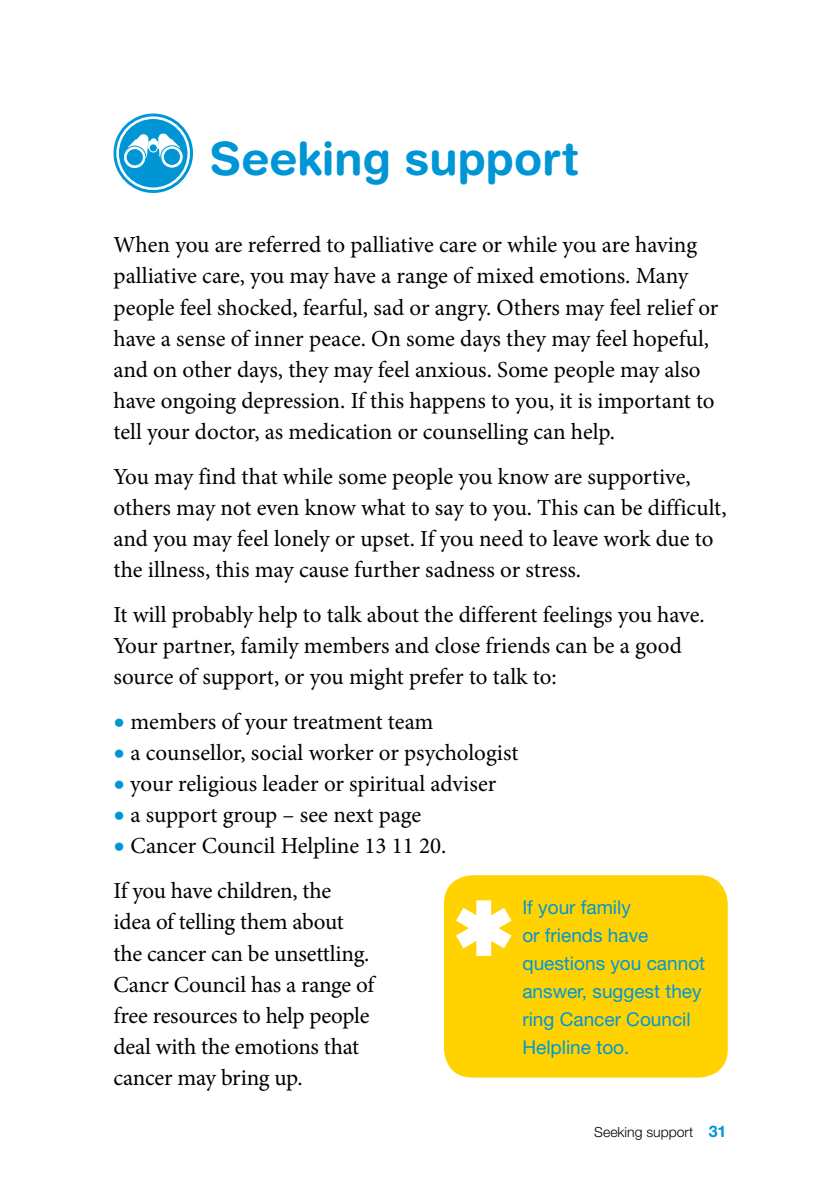
<style>
.page{position:relative;width:840px;height:1191px;background:#fff}
.page>*{position:absolute;margin:0;border:0;box-sizing:border-box;transform-origin:0 0}
.t1{font:700 46px "Helvetica Rounded LT Std";letter-spacing:-.005em;color:#0096d6}
.t2{font:23px/31px "Minion Pro";letter-spacing:-.005em;color:#000}
.t3{font:19px/28px "Helvetica Neue LT Std";color:#0096d6}
.t4{font:300 14px "Helvetica Neue LT Std";color:#000}
.s1{font-family:"Helvetica Rounded LT Std";font-weight:700;color:#0096d6}
.s2{font-weight:700;font-size:16px;color:#0096d6}
</style>
<div class="page">
<svg style="left:113px;top:113px;width:80px;height:80px;background:#2ca8dd"></svg>
<div style="left:116px;top:116px;width:74px;height:74px;border:3px solid #fff;border-radius:50%"></div>
<svg style="left:123px;top:146px;width:23px;height:22px"></svg>
<div style="left:123px;top:146px;width:23px;height:23px;border:1px solid #0096d6;border-radius:50%"></div>
<div style="left:160px;top:145px;width:23px;height:24px;border:1px solid #0096d6;border-radius:50%"></div>
<svg style="left:126px;top:134px;width:56px;height:59px"></svg>
<svg style="left:149px;top:143px;width:9px;height:9px"></svg>
<div style="left:150px;top:144px;width:7px;height:7px;background:#0096d6;border-radius:50%"></div>
<div style="left:443px;top:875px;width:284px;height:202px;background:#ffd200;border-radius:28px"></div>
<svg style="left:456px;top:900px;width:55px;height:56px"></svg>
<p class="t1" style="left:210px;top:131px;width:370px">Seeking support</p>
<p class="t2" style="left:113px;top:230px;width:606px">When you are referred to palliative care or while you are having palliative care, you may have a range of mixed emotions. Many people feel shocked, fearful, sad or angry. Others may feel relief or have a sense of inner peace. On some days they may feel hopeful, and on other days, they may feel anxious. Some people may also have ongoing depression. If this happens to you, it is important to tell your doctor, as medication or counselling can help.</p>
<p class="t2" style="left:113px;top:461px;width:614px">You may find that while some people you know are supportive, others may not even know what to say to you. This can be difficult, and you may feel lonely or upset. If you need to leave work due to the illness, this may cause further sadness or stress.</p>
<p class="t2" style="left:113px;top:599px;width:592px">It will probably help to talk about the different feelings you have.<br>Your partner, family members and close friends can be a good source of support, or you might prefer to talk to:</p>
<p class="t2" style="left:113px;top:706px;width:321px"><span class="s1">•</span> members of your treatment team</p>
<p class="t2" style="left:113px;top:737px;width:406px"><span class="s1">•</span> a counsellor, social worker or psychologist</p>
<p class="t2" style="left:113px;top:768px;width:384px"><span class="s1">•</span> your religious leader or spiritual adviser</p>
<p class="t2" style="left:113px;top:799px;width:309px"><span class="s1">•</span> a support group – see next page</p>
<p class="t2" style="left:113px;top:823px;width:334px;line-height:45.2px"><span class="s1">•</span> Cancer Council Helpline 13 11 20.<br>If you have children, the</p>
<p class="t2" style="left:113px;top:906px;width:262px">idea of telling them about the cancer can be unsettling.<br>Cancr Council has a range of free resources to help people deal with the emotions that cancer may bring up.</p>
<p class="t3" style="left:522px;top:893px;width:184px">If your family<br>or friends have questions you cannot answer, suggest they ring Cancer Council<br>Helpline too.</p>
<p class="t4" style="left:594px;top:1123px;width:134px">Seeking support <span class="s2">31</span></p>
</div>
